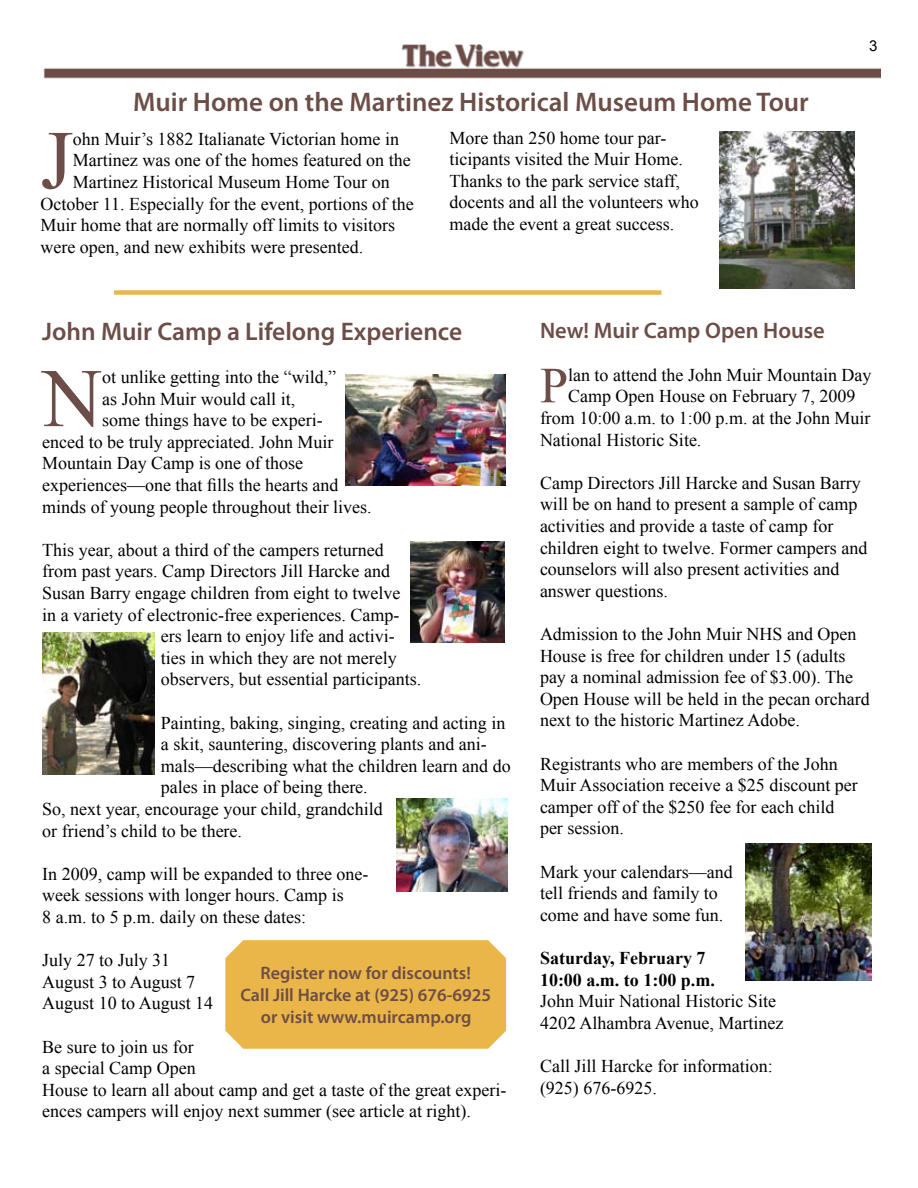
<style>
.page{position:relative;width:918px;height:1188px;background:#fff}
.page>*{position:absolute;margin:0;border:0;box-sizing:border-box;transform-origin:0 0}
.t1{font:83.25px "Times New Roman";color:#6c4d47}
.t2{font:50.55px "Times New Roman";color:#6c4d47}
.t3{font:600 27px "Myriad Pro";color:#6c4d47}
.t4{font:600 25.5px "Myriad Pro";color:#6c4d47}
.t5{font:600 22.5px "Myriad Pro";color:#6c4d47}
.t6{font:18px/21.6px "Times New Roman";color:#000}
.t7{font:600 18px/21.6px "Myriad Pro";color:#6c4d47;text-align:center}
.t8{font:700 18px/21.6px "Times New Roman";color:#000}
.t9{font:15px "Arial";color:#000}
</style>
<div class="page">
<img style="left:43px;top:44px;width:837px;height:35px">
<img style="left:346px;top:374px;width:159px;height:112px">
<div style="left:114px;top:290px;width:548px;height:5px;background:#eab649"></div>
<img style="left:719px;top:131px;width:136px;height:157px">
<div style="left:225px;top:940px;width:281px;height:109px;background:#eab649"></div>
<img style="left:410px;top:541px;width:95px;height:102px">
<img style="left:42px;top:632px;width:112px;height:143px">
<img style="left:397px;top:799px;width:110px;height:92px">
<img style="left:746px;top:843px;width:126px;height:138px">
<h3 class="t3" style="left:133px;top:85px;width:677px">Muir Home on the Martinez Historical Museum Home Tour</h3>
<p class="t6" style="left:449px;top:127px;width:251px">More than 250 home tour par&shy;ticipants visited the Muir Home.<br>Thanks to the park service staff, docents and all the volunteers who made the event a great success.</p>
<h1 class="t1" style="left:40px;top:104px;width:34px">J</h1>
<p class="t6" style="left:73px;top:128px;width:328px">ohn Muir’s 1882 Italianate Victorian home in</p>
<p class="t6" style="left:73px;top:149px;width:339px">Martinez was one of the homes featured on the</p>
<p class="t6" style="left:73px;top:171px;width:318px">Martinez Historical Museum Home Tour on</p>
<p class="t6" style="left:40px;top:193px;width:375px">October 11. Especially for the event, portions of the</p>
<p class="t6" style="left:40px;top:214px;width:356px">Muir home that are normally off limits to visitors</p>
<p class="t6" style="left:40px;top:236px;width:324px">were open, and new exhibits were presented.</p>
<p class="t9" style="left:869px;top:36px;width:10px">3</p>
<h3 class="t4" style="left:42px;top:315px;width:422px">John Muir Camp a Lifelong Experience</h3>
<h1 class="t1" style="left:42px;top:342px;width:62px">N</h1>
<p class="t6" style="left:102px;top:366px;width:235px">ot unlike getting into the “wild,”</p>
<p class="t6" style="left:102px;top:387px;width:194px">as John Muir would call it,</p>
<p class="t6" style="left:102px;top:409px;width:222px">some things have to be experi-</p>
<p class="t6" style="left:42px;top:431px;width:293px">enced to be truly appreciated. John Muir</p>
<p class="t6" style="left:42px;top:452px;width:262px">Mountain Day Camp is one of those</p>
<p class="t6" style="left:42px;top:474px;width:298px">experiences—one that fills the hearts and</p>
<p class="t6" style="left:42px;top:495px;width:331px">minds of young people throughout their lives.</p>
<p class="t6" style="left:42px;top:539px;width:343px">This year, about a third of the campers returned</p>
<p class="t6" style="left:42px;top:560px;width:349px">from past years. Camp Directors Jill Harcke and</p>
<p class="t6" style="left:42px;top:582px;width:360px">Susan Barry engage children from eight to twelve</p>
<p class="t6" style="left:42px;top:603px;width:359px">in a variety of electronic-free experiences. Camp-</p>
<p class="t6" style="left:161px;top:625px;width:235px">ers learn to enjoy life and activi-</p>
<p class="t6" style="left:161px;top:647px;width:237px">ties in which they are not merely</p>
<p class="t6" style="left:161px;top:668px;width:262px">observers, but essential participants.</p>
<p class="t6" style="left:161px;top:711px;width:346px">Painting, baking, singing, creating and acting in</p>
<p class="t6" style="left:161px;top:733px;width:327px">a skit, sauntering, discovering plants and ani-</p>
<p class="t6" style="left:161px;top:755px;width:351px">mals—describing what the children learn and do</p>
<p class="t6" style="left:161px;top:776px;width:208px">pales in place of being there.</p>
<p class="t6" style="left:42px;top:798px;width:342px">So, next year, encourage your child, grandchild</p>
<p class="t6" style="left:42px;top:819px;width:201px">or friend’s child to be there.</p>
<p class="t6" style="left:42px;top:863px;width:328px">In 2009, camp will be expanded to three one&shy;week sessions with longer hours. Camp is<br>8 a.m. to 5 p.m. daily on these dates:</p>
<p class="t6" style="left:42px;top:949px;width:173px">July 27 to July 31<br>August 3 to August 7<br>August 10 to August 14</p>
<p class="t6" style="left:42px;top:1035px;width:466px">Be sure to join us for<br>a special Camp Open<br>House to learn all about camp and get a taste of the great experi&shy;ences campers will enjoy next summer (see article at right).</p>
<p class="t7" style="left:240px;top:962px;width:252px">Register now for discounts!<br>Call Jill Harcke at (925) 676-6925 or visit www.muircamp.org</p>
<p class="t5" style="left:540px;top:316px;width:286px">New! Muir Camp Open House</p>
<h2 class="t2" style="left:540px;top:351px;width:30px">P</h2>
<p class="t6" style="left:568px;top:364px;width:305px">lan to attend the John Muir Mountain Day</p>
<p class="t6" style="left:568px;top:385px;width:289px">Camp Open House on February 7, 2009</p>
<p class="t6" style="left:540px;top:407px;width:332px">from 10:00 a.m. to 1:00 p.m. at the John Muir</p>
<p class="t6" style="left:540px;top:428px;width:163px">National Historic Site.</p>
<p class="t6" style="left:540px;top:472px;width:329px">Camp Directors Jill Harcke and Susan Barry will be on hand to present a sample of camp activities and provide a taste of camp for children eight to twelve. Former campers and counselors will also present activities and answer questions.</p>
<p class="t6" style="left:540px;top:623px;width:331px">Admission to the John Muir NHS and Open House is free for children under 15 (adults pay a nominal admission fee of $3.00). The Open House will be held in the pecan orchard next to the historic Martinez Adobe.</p>
<p class="t6" style="left:540px;top:752px;width:319px">Registrants who are members of the John Muir Association receive a $25 discount per camper off of the $250 fee for each child per session.</p>
<p class="t6" style="left:540px;top:860px;width:194px">Mark your calendars—and tell friends and family to come and have some fun.</p>
<p class="t8" style="left:540px;top:947px;width:176px">Saturday, February 7<br>10:00 a.m. to 1:00 p.m.</p>
<p class="t6" style="left:540px;top:990px;width:245px">John Muir National Historic Site<br>4202 Alhambra Avenue, Martinez</p>
<p class="t6" style="left:540px;top:1055px;width:234px">Call Jill Harcke for information: (925) 676-6925.</p>
</div>
